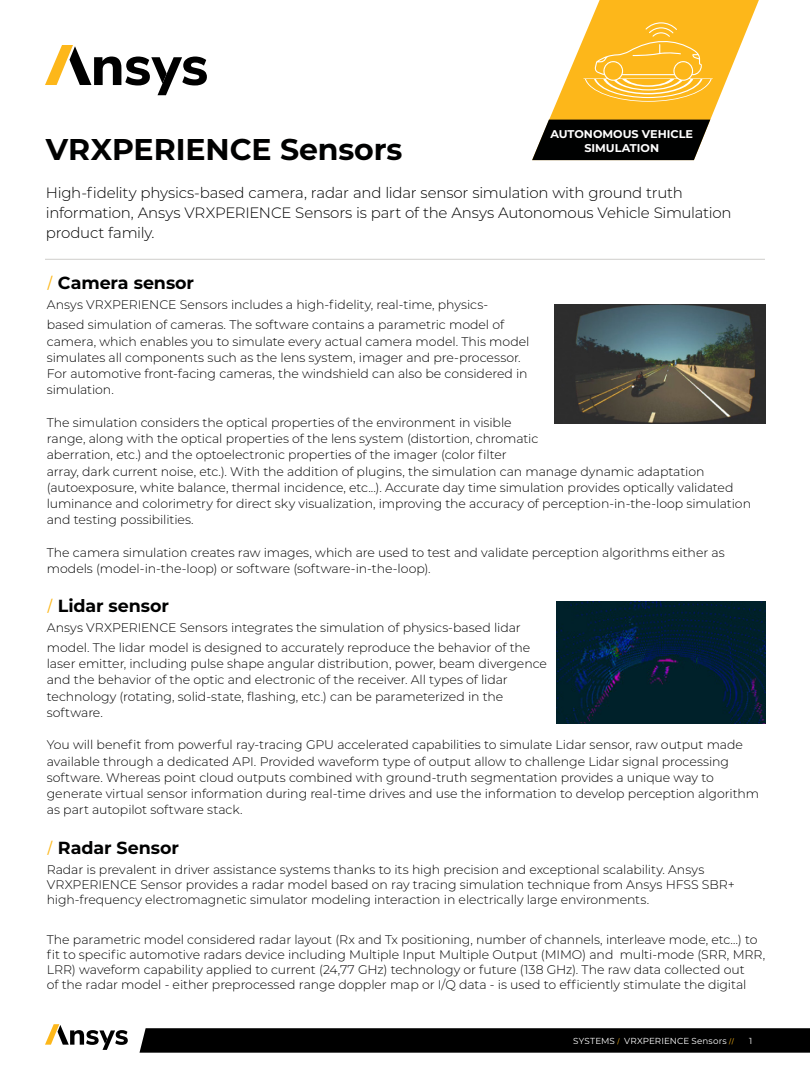
<style>
.page{position:relative;width:810px;height:1080px;background:#fff}
.page>*{position:absolute;margin:0;border:0;box-sizing:border-box;transform-origin:0 0}
.t1{font:700 30px "Montserrat";letter-spacing:-.005em;color:#000101}
.t2{font:700 17.5px "Montserrat";letter-spacing:-.005em;color:#000101}
.t3{font:300 15px/20px "Montserrat";letter-spacing:-.015em;color:#000101}
.t4{font:300 12.5px/16.2px "Montserrat";letter-spacing:-.005em;color:#000101}
.t5{font:700 11.25px/13.8px "Montserrat";color:#fff;text-align:center}
.t6{font:8.75px "Montserrat";letter-spacing:.015em;color:#fff}
.s1{font-family:"Minion Pro";font-weight:400;font-size:20px;color:#fdb71a}
.s2{font-family:"Minion Pro";color:#fdb71a}
</style>
<div class="page">
<svg style="left:140px;top:1028px;width:670px;height:25px;background:#060606"></svg>
<svg style="left:45px;top:1024px;width:83px;height:26px"></svg>
<svg style="left:45px;top:45px;width:162px;height:50px"></svg>
<hr style="left:45px;top:259px;width:720px;height:1px;background:#d9d8d6">
<svg style="left:548px;top:0;width:211px;height:121px;fill:#fdb71a"></svg>
<svg style="left:532px;top:120px;width:178px;height:40px;background:#171818"></svg>
<svg style="left:583px;top:22px;width:130px;height:80px;background:#fdbf35"></svg>
<img style="left:555px;top:304px;width:211px;height:119px">
<img style="left:557px;top:602px;width:209px;height:121px">
<p class="t5" style="left:550px;top:127px;width:144px">AUTONOMOUS VEHICLE<br>SIMULATION</p>
<h1 class="t1" style="left:46px;top:128px;width:358px">VRXPERIENCE Sensors</h1>
<p class="t3" style="left:46px;top:182px;width:687px">High-fidelity physics-based camera, radar and lidar sensor simulation with ground truth information, Ansys VRXPERIENCE Sensors is part of the Ansys Autonomous Vehicle Simulation product family.</p>
<h2 class="t2" style="left:47px;top:271px;width:149px"><span class="s1">/</span> Camera sensor</h2>
<p class="t4" style="left:47px;top:295px;width:459px;line-height:20px">Ansys VRXPERIENCE Sensors includes a high-fidelity, real-time, physics&shy;based simulation of cameras. The software contains a parametric model of</p>
<p class="t4" style="left:47px;top:333px;width:484px">camera, which enables you to simulate every actual camera model. This model simulates all components such as the lens system, imager and pre-processor.<br>For automotive front-facing cameras, the windshield can also be considered in simulation.</p>
<p class="t4" style="left:47px;top:414px;width:706px">The simulation considers the optical properties of the environment in visible<br>range, along with the optical properties of the lens system (distortion, chromatic<br>aberration, etc.) and the optoelectronic properties of the imager (color filter<br>array, dark current noise, etc.). With the addition of plugins, the simulation can manage dynamic adaptation (autoexposure, white balance, thermal incidence, etc...). Accurate day time simulation provides optically validated luminance and colorimetry for direct sky visualization, improving the accuracy of perception-in-the-loop simulation and testing possibilities.</p>
<p class="t4" style="left:47px;top:544px;width:679px">The camera simulation creates raw images, which are used to test and validate perception algorithms either as models (model-in-the-loop) or software (software-in-the-loop).</p>
<h2 class="t2" style="left:47px;top:593px;width:124px"><span class="s1">/</span> Lidar sensor</h2>
<p class="t4" style="left:47px;top:617px;width:485px;line-height:20px">Ansys VRXPERIENCE Sensors integrates the simulation of physics-based lidar model. The lidar model is designed to accurately reproduce the behavior of the</p>
<p class="t4" style="left:47px;top:655px;width:502px">laser emitter, including pulse shape angular distribution, power, beam divergence and the behavior of the optic and electronic of the receiver. All types of lidar technology (rotating, solid-state, flashing, etc.) can be parameterized in the software.</p>
<p class="t4" style="left:47px;top:736px;width:714px">You will benefit from powerful ray-tracing GPU accelerated capabilities to simulate Lidar sensor, raw output made available through a dedicated API. Provided waveform type of output allow to challenge Lidar signal processing software. Whereas point cloud outputs combined with ground-truth segmentation provides a unique way to generate virtual sensor information during real-time drives and use the information to develop perception algorithm as part autopilot software stack.</p>
<h2 class="t2" style="left:47px;top:836px;width:134px"><span class="s1">/</span> Radar Sensor</h2>
<p class="t4" style="left:47px;top:862px;width:690px;line-height:15px">Radar is prevalent in driver assistance systems thanks to its high precision and exceptional scalability. Ansys<br>VRXPERIENCE Sensor provides a radar model based on ray tracing simulation technique from Ansys HFSS SBR+ high-frequency electromagnetic simulator modeling interaction in electrically large environments.</p>
<p class="t4" style="left:47px;top:932px;width:720px;line-height:15px">The parametric model considered radar layout (Rx and Tx positioning, number of channels, interleave mode, etc…) to fit to specific automotive radars device including Multiple Input Multiple Output (MIMO) and multi-mode (SRR, MRR, LRR) waveform capability applied to current (24,77 GHz) technology or future (138 GHz). The raw data collected out<br>of the radar model - either preprocessed range doppler map or I/Q data - is used to efficiently stimulate the digital</p>
<p class="t6" style="left:573px;top:1035px;width:163px">SYSTEMS <span class="s2">/</span> VRXPERIENCE Sensors <span class="s2">//</span></p>
<p class="t6" style="left:749px;top:1035px;width:5px">1</p>
</div>
